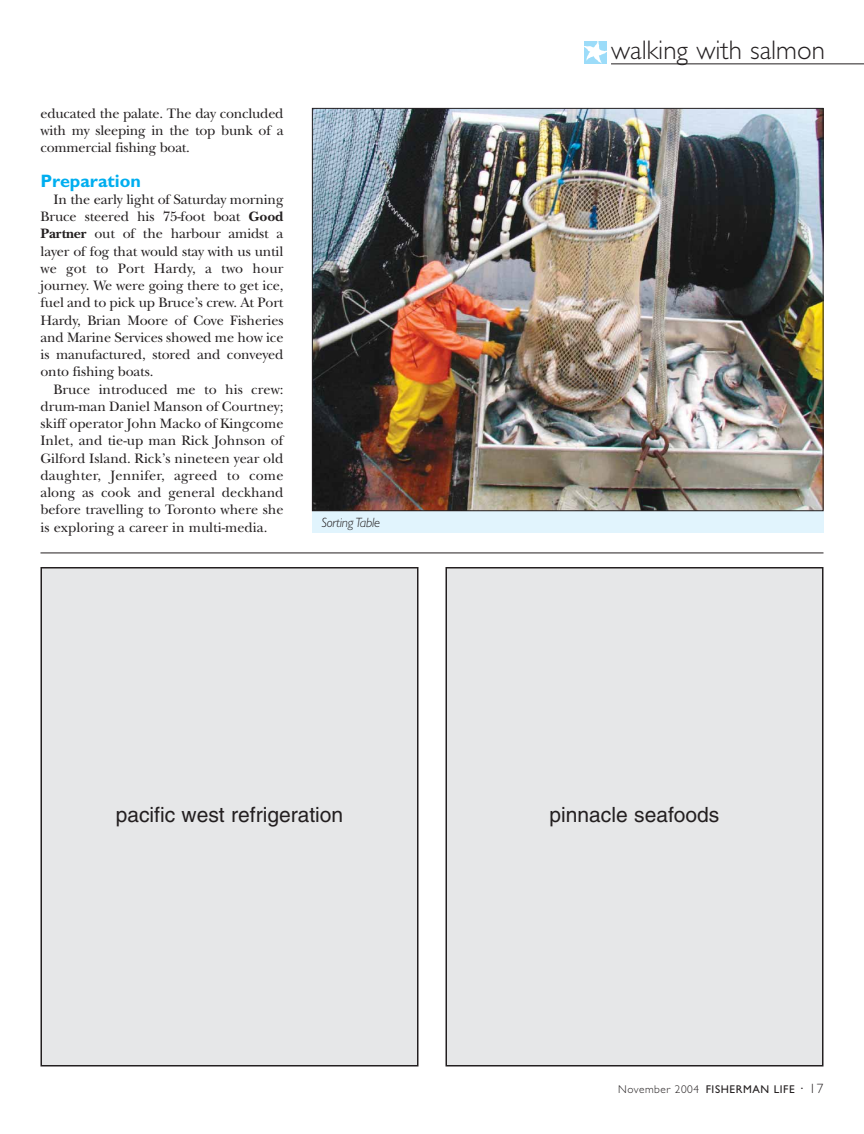
<style>
.page{position:relative;width:864px;height:1134px;background:#fff}
.page>*{position:absolute;margin:0;border:0;box-sizing:border-box;transform-origin:0 0}
.t1{font:300 27px "Gill Sans";color:#231f20}
.t2{font:21px "Helvetica";color:#231f20}
.t3{font:700 18px "Gill Sans";color:#00aeef}
.t4{font:14.25px/17.2px "New Baskerville";letter-spacing:-.01em;color:#231f20;text-align:justify}
.t5{font:italic 300 13.5px "Gill Sans";letter-spacing:-.02em;color:#231f20}
.t6{font:11.25px "Gill Sans";letter-spacing:.05em;color:#231f20}
.s1{font-weight:700}
.s2{font-weight:300}
.s3{font-weight:300;font-size:13.5px}
</style>
<div class="page">
<hr style="left:611px;top:63px;width:253px;height:1px;background:#231f20">
<hr style="left:40px;top:553px;width:784px;height:1px;background:#231f20">
<svg style="left:584px;top:41px;width:23px;height:23px"></svg>
<div style="left:446px;top:568px;width:377px;height:498px;background:#e6e7e8"></div>
<div style="left:446px;top:567px;width:378px;height:499px;border:2px solid #231f20"></div>
<div style="left:41px;top:568px;width:377px;height:498px;background:#e6e7e8"></div>
<div style="left:40px;top:567px;width:378px;height:499px;border:2px solid #231f20"></div>
<div style="left:312px;top:468px;width:512px;height:64px;background:#e1f4fd"></div>
<img style="left:314px;top:110px;width:508px;height:399px">
<p class="t4" style="left:40px;top:106px;width:245px">educated the palate. The day concluded with my sleeping in the top bunk of a commercial fishing boat.</p>
<p class="t3" style="left:40px;top:174px;width:102px">Preparation</p>
<p class="t4" style="left:40px;top:192px;width:245px;text-indent:13px">In the early light of Saturday morning Bruce steered his 75-foot boat <span class="s1">Good Partner</span> out of the harbour amidst a layer of fog that would stay with us until we got to Port Hardy, a two hour journey. We were going there to get ice, fuel and to pick up Bruce’s crew. At Port Hardy, Brian Moore of Cove Fisheries and Marine Services showed me how ice is manufactured, stored and conveyed onto fishing boats.</p>
<p class="t4" style="left:40px;top:382px;width:245px;text-indent:13px">Bruce introduced me to his crew: drum-man Daniel Manson of Courtney; skiff operator John Macko of Kingcome Inlet, and tie-up man Rick Johnson of Gilford Island. Rick’s nineteen year old daughter, Jennifer, agreed to come along as cook and general deckhand before travelling to Toronto where she is exploring a career in multi-media.</p>
<p class="t5" style="left:321px;top:517px;width:60px">Sorting Table</p>
<h1 class="t1" style="left:611px;top:41px;width:215px">walking with salmon</h1>
<h2 class="t2" style="left:116px;top:807px;width:229px">pacific west refrigeration</h2>
<h2 class="t2" style="left:550px;top:807px;width:171px">pinnacle seafoods</h2>
<p class="t6" style="left:618px;top:1085px;width:207px"><span class="s2">November 2004</span> FISHERMAN LIFE <span class="s3">· 17</span></p>
</div>
